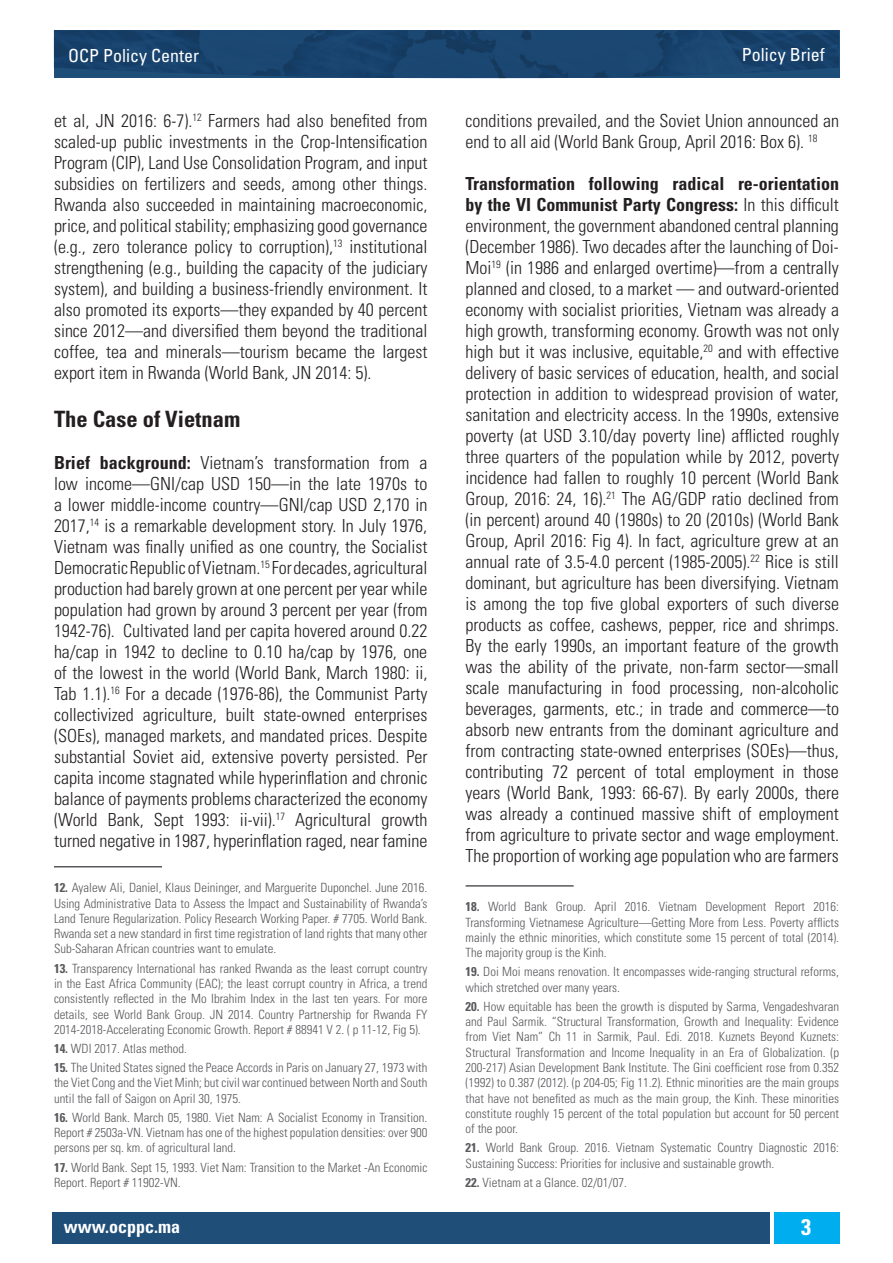
<style>
.page{position:relative;width:893px;height:1263px;background:#fff}
.page>*{position:absolute;margin:0;border:0;box-sizing:border-box;transform-origin:0 0}
.t1{font:700 condensed 22.5px "Univers LT Std";color:#231f20}
.t2{font:700 condensed 22.5px "Univers LT Std";color:#fff}
.t3{font:300 condensed 18px/21px "Univers LT Std";color:#231f20;text-align:justify}
.t4{font:condensed 18px "Univers LT Std";color:#fff}
.t5{font:700 condensed 18px "Univers LT Std";color:#fff}
.t6{font:300 condensed 12.75px/15.3px "Univers LT Std";color:#59585c;text-align:justify}
.s1{font-weight:700}
</style>
<div class="page">
<div style="left:52px;top:1212px;width:718px;height:31px;background:#1f4e79"></div>
<div style="left:774px;top:1212px;width:65px;height:31px;background:#00aeef"></div>
<img style="left:54px;top:30px;width:785px;height:49px">
<hr style="left:54px;top:866px;width:108px;height:1px;background:#59585c">
<hr style="left:466px;top:885px;width:108px;height:2px;background:#59585c">
<p class="t4" style="left:68px;top:44px;width:133px">OCP Policy Center</p>
<p class="t4" style="left:742px;top:43px;width:84px">Policy Brief</p>
<p class="t3" style="left:54px;top:110px;width:375px">et al, JN 2016: 6-7).<sup>12</sup> Farmers had also benefited from scaled-up public investments in the Crop-Intensification Program (CIP), Land Use Consolidation Program, and input subsidies on fertilizers and seeds, among other things.<br>Rwanda also succeeded in maintaining macroeconomic, price, and political stability; emphasizing good governance (e.g., zero tolerance policy to corruption),<sup>13</sup> institutional strengthening (e.g., building the capacity of the judiciary system), and building a business-friendly environment. It also promoted its exports—they expanded by 40 percent since 2012—and diversified them beyond the traditional coffee, tea and minerals—tourism became the largest export item in Rwanda (World Bank, JN 2014: 5).</p>
<p class="t1" style="left:54px;top:405px;width:188px">The Case of Vietnam</p>
<p class="t3" style="left:54px;top:452px;width:375px"><span class="s1">Brief background:</span> Vietnam’s transformation from a low income—GNI/cap USD 150—in the late 1970s to a lower middle-income country—GNI/cap USD 2,170 in 2017,<sup>14</sup> is a remarkable development story. In July 1976, Vietnam was finally unified as one country, the Socialist Democratic Republic of Vietnam.<sup>15</sup> For decades, agricultural production had barely grown at one percent per year while population had grown by around 3 percent per year (from 1942-76). Cultivated land per capita hovered around 0.22 ha/cap in 1942 to decline to 0.10 ha/cap by 1976, one of the lowest in the world (World Bank, March 1980: ii, Tab 1.1).<sup>16</sup> For a decade (1976-86), the Communist Party collectivized agriculture, built state-owned enterprises (SOEs), managed markets, and mandated prices. Despite substantial Soviet aid, extensive poverty persisted. Per capita income stagnated while hyperinflation and chronic balance of payments problems characterized the economy (World Bank, Sept 1993: ii-vii).<sup>17</sup> Agricultural growth turned negative in 1987, hyperinflation raged, near famine</p>
<p class="t6" style="left:54px;top:880px;width:375px"><span class="s1">12.</span> Ayalew Ali, Daniel, Klaus Deininger, and Marguerite Duponchel. June 2016.<br>Using Administrative Data to Assess the Impact and Sustainability of Rwanda’s Land Tenure Regularization. Policy Research Working Paper. # 7705. World Bank.<br>Rwanda set a new standard in first time registration of land rights that many other Sub-Saharan African countries want to emulate.</p>
<p class="t6" style="left:54px;top:960px;width:375px"><span class="s1">13.</span> Transparency International has ranked Rwanda as the least corrupt country in the East Africa Community (EAC); the least corrupt country in Africa, a trend consistently reflected in the Mo Ibrahim Index in the last ten years. For more details, see World Bank Group. JN 2014. Country Partnership for Rwanda FY 2014-2018-Accelerating Economic Growth. Report # 88941 V 2. ( p 11-12, Fig 5).</p>
<p class="t6" style="left:54px;top:1041px;width:135px"><span class="s1">14.</span> WDI 2017. Atlas method.</p>
<p class="t6" style="left:54px;top:1060px;width:375px"><span class="s1">15.</span> The United States signed the Peace Accords in Paris on January 27, 1973 with the Viet Cong and the Viet Minh; but civil war continued between North and South until the fall of Saigon on April 30, 1975.</p>
<p class="t6" style="left:54px;top:1110px;width:375px"><span class="s1">16.</span> World Bank. March 05, 1980. Viet Nam: A Socialist Economy in Transition.<br>Report # 2503a-VN. Vietnam has one of the highest population densities: over 900 persons per sq. km. of agricultural land.</p>
<p class="t6" style="left:54px;top:1159px;width:375px"><span class="s1">17.</span> World Bank. Sept 15, 1993. Viet Nam: Transition to the Market -An Economic<br>Report. Report # 11902-VN.</p>
<p class="t3" style="left:466px;top:110px;width:375px">conditions prevailed, and the Soviet Union announced an end to all aid (World Bank Group, April 2016: Box 6). <sup>18</sup></p>
<p class="t3" style="left:466px;top:173px;width:375px"><span class="s1">Transformation following radical re-orientation by the VI Communist Party Congress:</span> In this difficult environment, the government abandoned central planning (December 1986). Two decades after the launching of Doi-Moi<sup>19</sup> (in 1986 and enlarged overtime)—from a centrally planned and closed, to a market — and outward-oriented economy with socialist priorities, Vietnam was already a high growth, transforming economy. Growth was not only high but it was inclusive, equitable,<sup>20</sup> and with effective delivery of basic services of education, health, and social protection in addition to widespread provision of water, sanitation and electricity access. In the 1990s, extensive poverty (at USD 3.10/day poverty line) afflicted roughly three quarters of the population while by 2012, poverty incidence had fallen to roughly 10 percent (World Bank Group, 2016: 24, 16).<sup>21</sup> The AG/GDP ratio declined from (in percent) around 40 (1980s) to 20 (2010s) (World Bank Group, April 2016: Fig 4). In fact, agriculture grew at an annual rate of 3.5-4.0 percent (1985-2005).<sup>22</sup> Rice is still dominant, but agriculture has been diversifying. Vietnam is among the top five global exporters of such diverse products as coffee, cashews, pepper, rice and shrimps.<br>By the early 1990s, an important feature of the growth was the ability of the private, non-farm sector—small scale manufacturing in food processing, non-alcoholic beverages, garments, etc.; in trade and commerce—to absorb new entrants from the dominant agriculture and from contracting state-owned enterprises (SOEs)—thus, contributing 72 percent of total employment in those years (World Bank, 1993: 66-67). By early 2000s, there was already a continued massive shift of employment from agriculture to private sector and wage employment.<br>The proportion of working age population who are farmers</p>
<p class="t6" style="left:466px;top:899px;width:375px"><span class="s1">18.</span> World Bank Group. April 2016. Vietnam Development Report 2016:<br>Transforming Vietnamese Agriculture—Getting More from Less. Poverty afflicts mainly the ethnic minorities, which constitute some 15 percent of total (2014).<br>The majority group is the Kinh.</p>
<p class="t6" style="left:466px;top:964px;width:375px"><span class="s1">19.</span> Doi Moi means renovation. It encompasses wide-ranging structural reforms, which stretched over many years.</p>
<p class="t6" style="left:466px;top:999px;width:375px"><span class="s1">20.</span> How equitable has been the growth is disputed by Sarma, Vengadeshvaran and Paul Sarmik. “Structural Transformation, Growth and Inequality: Evidence from Viet Nam” Ch 11 in Sarmik, Paul. Edi. 2018. Kuznets Beyond Kuznets:<br>Structural Transformation and Income Inequality in an Era of Globalization. (p 200-217) Asian Development Bank Institute. The Gini coefficient rose from 0.352 (1992) to 0.387 (2012). (p 204-05; Fig 11.2). Ethnic minorities are the main groups that have not benefited as much as the main group, the Kinh. These minorities constitute roughly 15 percent of the total population but account for 50 percent of the poor.</p>
<p class="t6" style="left:466px;top:1140px;width:375px"><span class="s1">21.</span> World Bank Group. 2016. Vietnam Systematic Country Diagnostic 2016:<br>Sustaining Success: Priorities for inclusive and sustainable growth.</p>
<p class="t6" style="left:466px;top:1175px;width:163px"><span class="s1">22.</span> Vietnam at a Glance. 02/01/07.</p>
<p class="t5" style="left:64px;top:1216px;width:118px">www.ocppc.ma</p>
<p class="t2" style="left:801px;top:1214px;width:11px">3</p>
</div>
